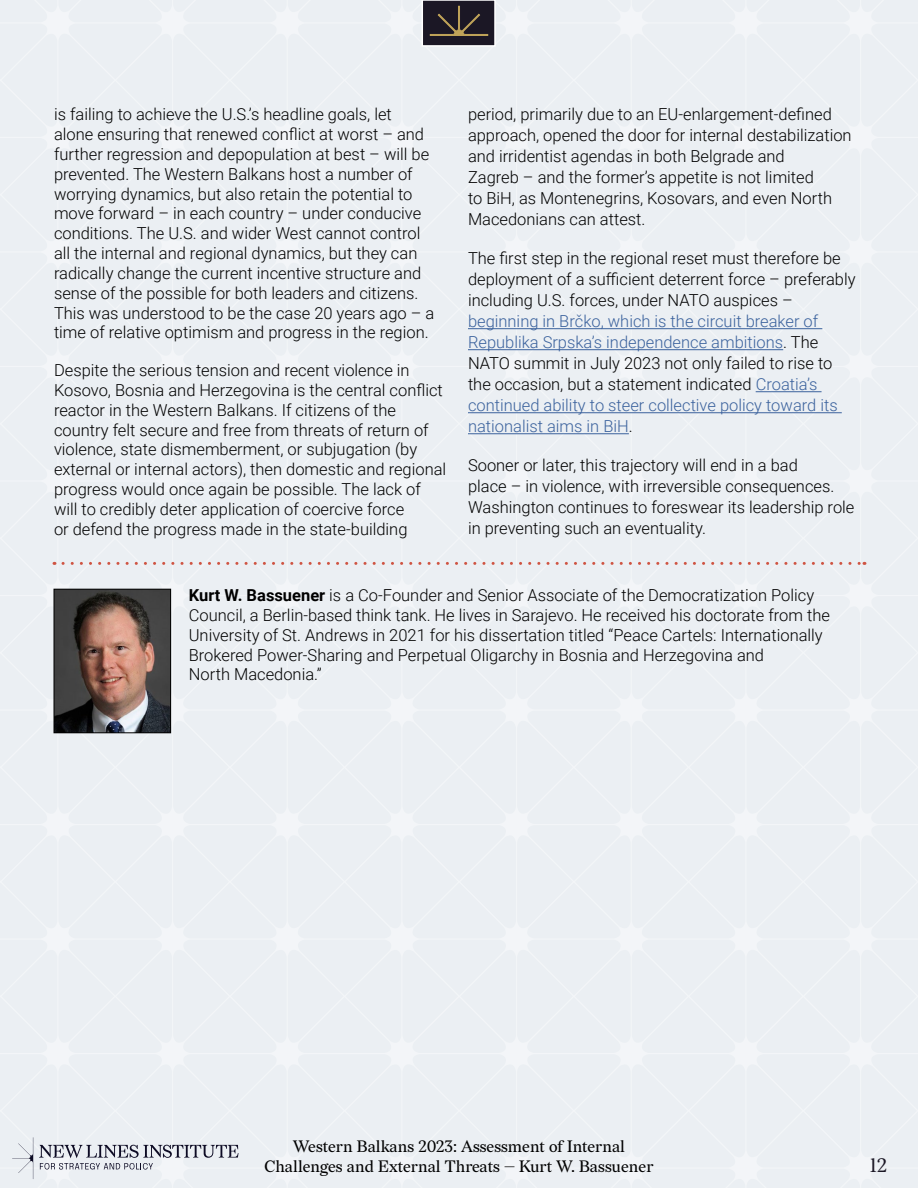
<style>
.page{position:relative;width:918px;height:1188px;background:#ebeff3}
.page>*{position:absolute;margin:0;border:0;box-sizing:border-box;transform-origin:0 0}
.t1{font:19.5px "Redaction";color:#1b1725}
.t2{font:300 16.5px/19.8px "Roboto";color:#000}
.t3{font:300 16.5px/21px "Roboto";color:#3b629d}
.t4{font:16.5px/19.8px "Redaction";color:#000;text-align:center}
.s1{color:#000}
.s2{font-weight:700}
</style>
<div class="page">
<hr style="left:468px;top:328px;width:354px;height:1px;background:#3b629d">
<hr style="left:468px;top:349px;width:315px;height:1px;background:#3b629d">
<hr style="left:756px;top:391px;width:66px;height:1px;background:#3b629d">
<hr style="left:468px;top:412px;width:374px;height:1px;background:#3b629d">
<hr style="left:468px;top:434px;width:161px;height:1px;background:#3b629d">
<img style="left:56px;top:591px;width:113px;height:140px">
<div style="left:54px;top:589px;width:117px;height:144px;border:1px solid #000"></div>
<svg style="left:63px;top:562px;width:802px;height:3px;background:#e4c8c6"></svg>
<div style="left:422px;top:0;width:73px;height:46px;background:#1b1725"></div>
<div style="left:422px;top:0;width:74px;height:47px;border:2px solid #fff"></div>
<svg style="left:429px;top:5px;width:60px;height:31px"></svg>
<svg style="left:12px;top:1137px;width:21px;height:42px"></svg>
<svg style="left:39px;top:1145px;width:200px;height:25px"></svg>
<p class="t2" style="left:54px;top:104px;width:382px">is failing to achieve the U.S.’s headline goals, let alone ensuring that renewed conflict at worst – and further regression and depopulation at best – will be prevented. The Western Balkans host a number of worrying dynamics, but also retain the potential to move forward – in each country – under conducive conditions. The U.S. and wider West cannot control all the internal and regional dynamics, but they can radically change the current incentive structure and sense of the possible for both leaders and citizens.<br>This was understood to be the case 20 years ago – a time of relative optimism and progress in the region.</p>
<p class="t2" style="left:54px;top:360px;width:394px">Despite the serious tension and recent violence in Kosovo, Bosnia and Herzegovina is the central conflict reactor in the Western Balkans. If citizens of the country felt secure and free from threats of return of violence, state dismemberment, or subjugation (by external or internal actors), then domestic and regional progress would once again be possible. The lack of will to credibly deter application of coercive force<br>or defend the progress made in the state-building</p>
<p class="t2" style="left:468px;top:103px;width:385px;line-height:21px">period, primarily due to an EU-enlargement-defined approach, opened the door for internal destabilization and irridentist agendas in both Belgrade and<br>Zagreb – and the former’s appetite is not limited<br>to BiH, as Montenegrins, Kosovars, and even North Macedonians can attest.</p>
<p class="t2" style="left:468px;top:247px;width:389px;line-height:21px">The first step in the regional reset must therefore be deployment of a sufficient deterrent force – preferably including U.S. forces, under NATO auspices –</p>
<p class="t3" style="left:468px;top:310px;width:371px">beginning in Brčko, which is the circuit breaker of Republika Srpska’s independence ambitions<span class="s1">. The NATO summit in July 2023 not only failed to rise to the occasion, but a statement indicated</span> Croatia’s continued ability to steer collective policy toward its nationalist aims in BiH<span class="s1">.</span></p>
<p class="t2" style="left:468px;top:454px;width:388px;line-height:21px">Sooner or later, this trajectory will end in a bad<br>place – in violence, with irreversible consequences.<br>Washington continues to foreswear its leadership role in preventing such an eventuality.</p>
<p class="t2" style="left:189px;top:585px;width:643px"><span class="s2">Kurt W. Bassuener</span> is a Co-Founder and Senior Associate of the Democratization Policy Council, a Berlin-based think tank. He lives in Sarajevo. He received his doctorate from the University of St. Andrews in 2021 for his dissertation titled “Peace Cartels: Internationally Brokered Power-Sharing and Perpetual Oligarchy in Bosnia and Herzegovina and<br>North Macedonia.”</p>
<p class="t4" style="left:264px;top:1137px;width:391px">Western Balkans 2023: Assessment of Internal<br>Challenges and External Threats — Kurt W. Bassuener</p>
<p class="t1" style="left:870px;top:1153px;width:19px">12</p>
</div>
